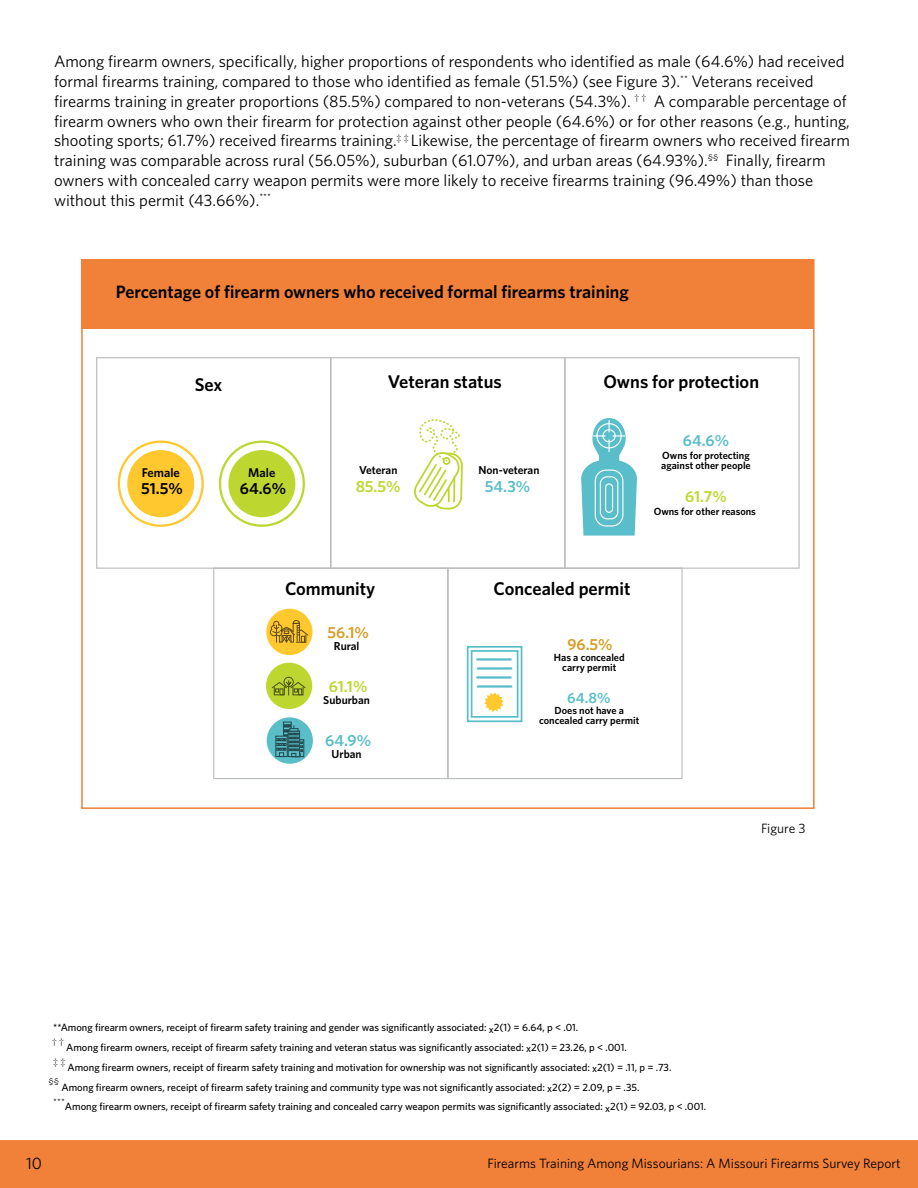
<style>
.page{position:relative;width:918px;height:1188px;background:#fff}
.page>*{position:absolute;margin:0;border:0;box-sizing:border-box;transform-origin:0 0}
.t1{font:600 18.45px "Whitney";color:#010101}
.t2{font:600 18px "Whitney";color:#000}
.t3{font:16.5px/19.8px "Whitney";color:#000}
.t4{font:600 16.05px "Whitney";color:#bed730}
.t5{font:600 16.05px "Whitney";color:#5abec9}
.t6{font:600 16.05px "Whitney";color:#d59f29}
.t7{font:600 16.05px "Whitney";color:#000}
.t8{font:600 15px "Whitney";color:#59bec9}
.t9{font:13.5px "Whitney";color:#000}
.t10{font:600 12.6px "Whitney";color:#010101}
.t11{font:600 11.55px "Whitney";color:#010101}
.t12{font:500 10.5px "Whitney";color:#000}
.t13{font:600 10.35px/10.4px "Whitney";color:#010101;text-align:center}
.t14{font:9.6px "Whitney";color:#000}
</style>
<div class="page">
<div style="left:0;top:1140px;width:918px;height:48px;background:#f18038"></div>
<div style="left:127px;top:450px;width:67px;height:67px;background:#ffc82e;border-radius:50%"></div>
<svg style="left:267px;top:717px;width:46px;height:47px;background:#4c9ca4"></svg>
<svg style="left:266px;top:663px;width:46px;height:46px;background:#b0c72d"></svg>
<svg style="left:266px;top:609px;width:47px;height:46px;background:#e3b32d"></svg>
<svg style="left:414px;top:419px;width:49px;height:91px"></svg>
<div style="left:228px;top:450px;width:67px;height:67px;background:#bed730;border-radius:50%"></div>
<div style="left:219px;top:441px;width:86px;height:86px;border:2px solid #bed730;border-radius:50%"></div>
<div style="left:118px;top:441px;width:86px;height:86px;border:2px solid #ffc82e;border-radius:50%"></div>
<div style="left:96px;top:357px;width:235px;height:212px;border:1px solid #b9bcbc"></div>
<div style="left:564px;top:357px;width:236px;height:212px;border:1px solid #b9bcbc"></div>
<div style="left:213px;top:568px;width:235px;height:211px;border:1px solid #b9bcbc"></div>
<div style="left:447px;top:568px;width:236px;height:211px;border:1px solid #b9bcbc"></div>
<div style="left:330px;top:357px;width:235px;height:212px;border:1px solid #b9bcbc"></div>
<svg style="left:581px;top:418px;width:56px;height:118px"></svg>
<div style="left:471px;top:650px;width:47px;height:68px;border:2px solid #5abec9"></div>
<div style="left:467px;top:646px;width:55px;height:76px;border:2px solid #5abec9"></div>
<hr style="left:478px;top:667px;width:33px;height:3px;background:#5abec9">
<hr style="left:477px;top:658px;width:34px;height:3px;background:#5abec9">
<hr style="left:478px;top:685px;width:33px;height:3px;background:#5abec9">
<hr style="left:477px;top:676px;width:34px;height:3px;background:#5abec9">
<svg style="left:484px;top:692px;width:20px;height:20px"></svg>
<div style="left:82px;top:259px;width:732px;height:70px;background:#f18038"></div>
<p class="t3" style="left:54px;top:51px;width:798px">Among firearm owners, specifically, higher proportions of respondents who identified as male (64.6%) had received formal firearms training, compared to those who identified as female (51.5%) (see Figure 3).<sup>**</sup> Veterans received firearms training in greater proportions (85.5%) compared to non-veterans (54.3%). <sup>†</sup> <sup>†</sup> A comparable percentage of firearm owners who own their firearm for protection against other people (64.6%) or for other reasons (e.g., hunting, shooting sports; 61.7%) received firearms training.<sup>‡</sup> <sup>‡</sup> Likewise, the percentage of firearm owners who received firearm training was comparable across rural (56.05%), suburban (61.07%), and urban areas (64.93%).<sup>§§</sup> Finally, firearm owners with concealed carry weapon permits were more likely to receive firearms training (96.49%) than those without this permit (43.66%).<sup>***</sup></p>
<p class="t2" style="left:116px;top:280px;width:515px">Percentage of firearm owners who received formal firearms training</p>
<p class="t1" style="left:195px;top:373px;width:29px">Sex</p>
<p class="t1" style="left:388px;top:370px;width:115px">Veteran status</p>
<p class="t1" style="left:603px;top:370px;width:157px">Owns for protection</p>
<p class="t10" style="left:142px;top:464px;width:40px">Female</p>
<p class="t11" style="left:359px;top:462px;width:40px">Veteran</p>
<p class="t11" style="left:479px;top:462px;width:62px">Non-veteran</p>
<p class="t10" style="left:248px;top:464px;width:29px">Male</p>
<p class="t7" style="left:240px;top:477px;width:48px">64.6%</p>
<p class="t4" style="left:355px;top:476px;width:46px">85.5%</p>
<p class="t5" style="left:485px;top:476px;width:47px">54.3%</p>
<p class="t7" style="left:141px;top:477px;width:43px">51.5%</p>
<p class="t5" style="left:683px;top:430px;width:48px">64.6%</p>
<p class="t13" style="left:661px;top:450px;width:91px;text-align:left">Owns for protecting against other people</p>
<p class="t13" style="left:654px;top:506px;width:104px">Owns for other reasons</p>
<p class="t4" style="left:685px;top:485px;width:43px">61.7%</p>
<p class="t1" style="left:285px;top:576px;width:92px">Community</p>
<p class="t1" style="left:494px;top:576px;width:138px">Concealed permit</p>
<p class="t6" style="left:328px;top:622px;width:43px">56.1%</p>
<p class="t11" style="left:334px;top:638px;width:27px">Rural</p>
<p class="t4" style="left:329px;top:676px;width:40px">61.1%</p>
<p class="t11" style="left:323px;top:692px;width:48px">Suburban</p>
<p class="t5" style="left:325px;top:730px;width:47px">64.9%</p>
<p class="t11" style="left:332px;top:746px;width:32px">Urban</p>
<p class="t6" style="left:567px;top:633px;width:47px">96.5%</p>
<p class="t13" style="left:554px;top:652px;width:72px">Has a concealed carry permit</p>
<p class="t8" style="left:567px;top:688px;width:45px">64.8%</p>
<p class="t13" style="left:539px;top:705px;width:102px">Does not have a concealed carry permit</p>
<p class="t9" style="left:761px;top:819px;width:46px">Figure 3</p>
<p class="t12" style="left:53px;top:1021px;width:527px">**Among firearm owners, receipt of firearm safety training and gender was significantly associated: x2(1) = 6.64, p &lt; .01.</p>
<p class="t14" style="left:52px;top:1036px;width:13px">† †</p>
<p class="t12" style="left:66px;top:1040px;width:562px">Among firearm owners, receipt of firearm safety training and veteran status was significantly associated: x2(1) = 23.26, p &lt; .001.</p>
<p class="t14" style="left:53px;top:1056px;width:14px">‡ ‡</p>
<p class="t12" style="left:68px;top:1060px;width:605px">Among firearm owners, receipt of firearm safety training and motivation for ownership was not significantly associated: x2(1) = .11, p = .73.</p>
<p class="t14" style="left:49px;top:1075px;width:12px">§§</p>
<p class="t12" style="left:62px;top:1080px;width:579px">Among firearm owners, receipt of firearm safety training and community type was not significantly associated: x2(2) = 2.09, p = .35.</p>
<p class="t14" style="left:53px;top:1095px;width:13px">***</p>
<p class="t12" style="left:65px;top:1100px;width:643px">Among firearm owners, receipt of firearm safety training and concealed carry weapon permits was significantly associated: x2(1) = 92.03, p &lt; .001.</p>
<p class="t3" style="left:26px;top:1153px;width:18px">10</p>
<p class="t9" style="left:488px;top:1154px;width:415px">Firearms Training Among Missourians: A Missouri Firearms Survey Report</p>
</div>
